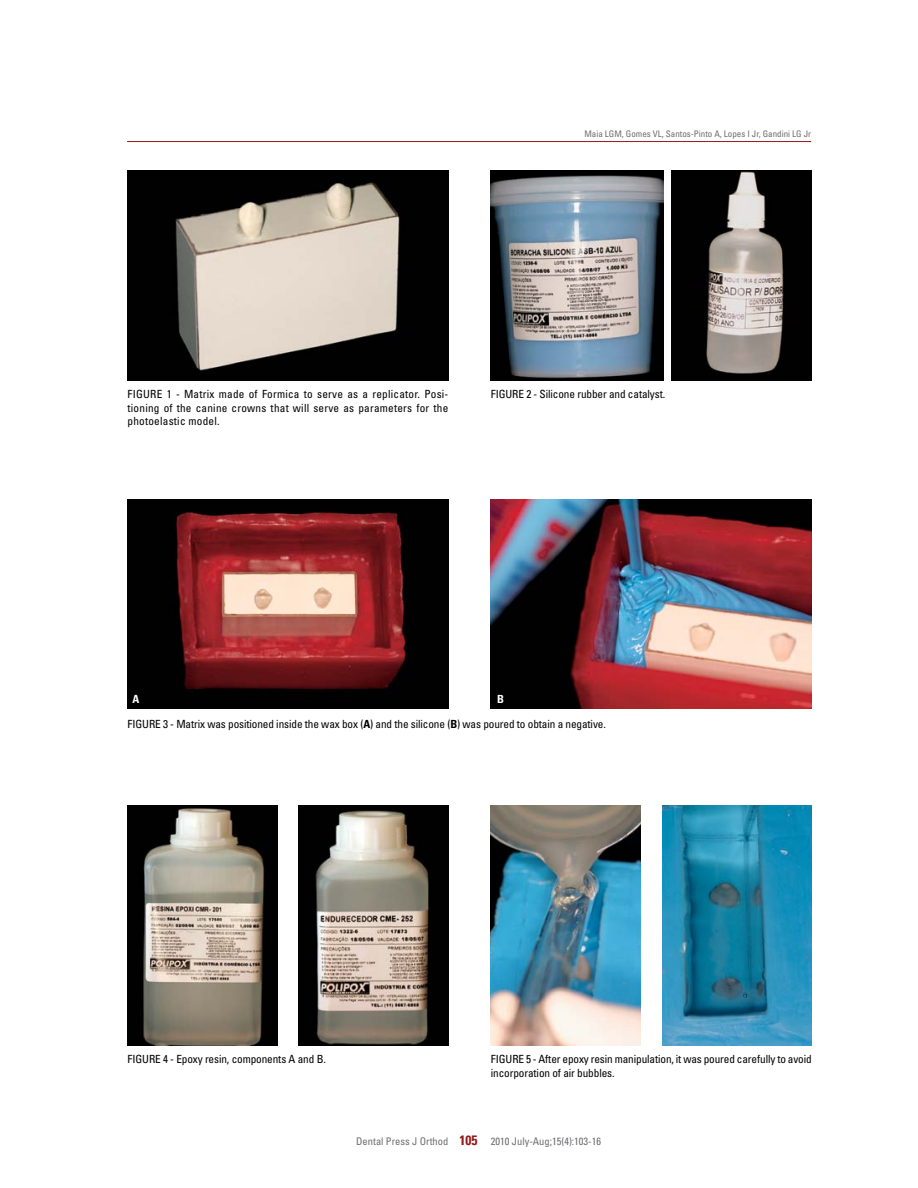
<style>
.page{position:relative;width:918px;height:1188px;background:#fff}
.page>*{position:absolute;margin:0;border:0;box-sizing:border-box;transform-origin:0 0}
.t1{font:condensed 11.25px/13.5px "Univers";letter-spacing:-.01em;color:#000;text-align:justify}
.t2{font:700 condensed 11.25px "Univers";color:#fff}
.t3{font:condensed 10.5px "Univers";color:#6d6e71}
.t4{font:condensed 9px "Univers";color:#6d6e71}
.s1{font-weight:700}
.s2{font-weight:700;font-size:13.5px;color:#931b1a}
</style>
<div class="page">
<img style="left:128px;top:170px;width:320px;height:211px">
<img style="left:128px;top:499px;width:320px;height:209px">
<img style="left:491px;top:499px;width:321px;height:209px">
<img style="left:491px;top:170px;width:173px;height:211px">
<img style="left:671px;top:170px;width:141px;height:211px">
<img style="left:128px;top:806px;width:150px;height:240px">
<img style="left:491px;top:806px;width:150px;height:240px">
<img style="left:299px;top:806px;width:149px;height:240px">
<img style="left:662px;top:806px;width:150px;height:240px">
<svg style="left:131px;top:683px;width:10px;height:22px"></svg>
<svg style="left:496px;top:693px;width:9px;height:12px"></svg>
<hr style="left:127px;top:141px;width:684px;height:1px;background:#931b1a">
<p class="t4" style="left:584px;top:128px;width:228px">Maia LGM, Gomes VL, Santos-Pinto A, Lopes I Jr, Gandini LG Jr</p>
<p class="t1" style="left:128px;top:387px;width:322px">FIGURE 1 - Matrix made of Formica to serve as a replicator. Posi&shy;tioning of the canine crowns that will serve as parameters for the photoelastic model.</p>
<p class="t1" style="left:491px;top:387px;width:176px">FIGURE 2 - Silicone rubber and catalyst.</p>
<p class="t2" style="left:133px;top:693px;width:8px">A</p>
<p class="t2" style="left:497px;top:693px;width:8px">B</p>
<p class="t1" style="left:128px;top:717px;width:480px">FIGURE 3 - Matrix was positioned inside the wax box (<span class="s1">A</span>) and the silicone (<span class="s1">B</span>) was poured to obtain a negative.</p>
<p class="t1" style="left:128px;top:1053px;width:200px">FIGURE 4 - Epoxy resin, components A and B.</p>
<p class="t1" style="left:491px;top:1053px;width:322px">FIGURE 5 - After epoxy resin manipulation, it was poured carefully to avoid incorporation of air bubbles.</p>
<p class="t3" style="left:356px;top:1134px;width:246px">Dental Press J Orthod <span class="s2">105</span> 2010 July-Aug;15(4):103-16</p>
</div>
